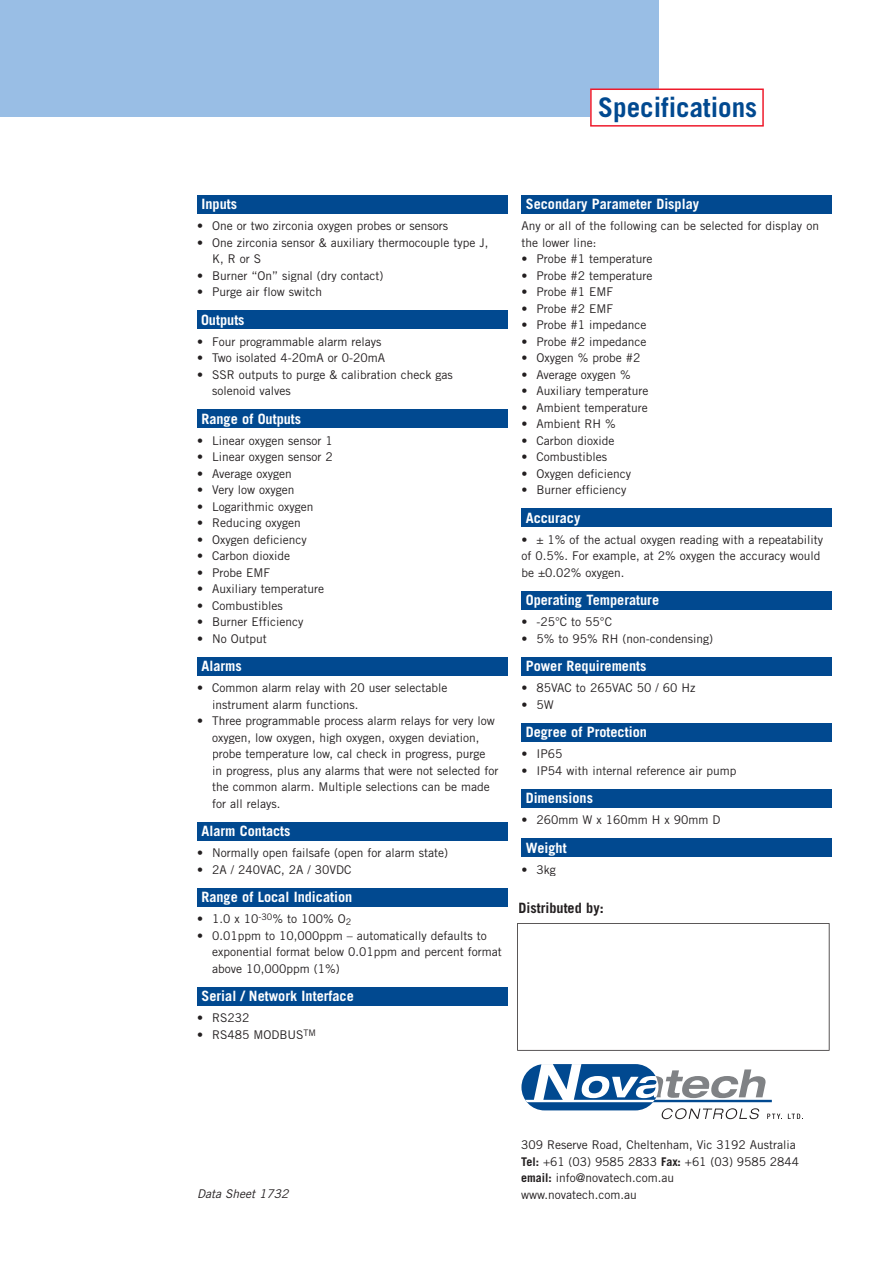
<style>
.page{position:relative;width:893px;height:1263px;background:#fff}
.page>*{position:absolute;margin:0;border:0;box-sizing:border-box;transform-origin:0 0}
.t1{font:700 27px "Trade Gothic";color:#014990}
.t2{font:700 14.25px "Trade Gothic";color:#fff}
.t3{font:700 14.25px "Trade Gothic";color:#231f20}
.t4{font:12px/16.5px "Trade Gothic";color:#231f20}
.t5{font:italic 12px "Trade Gothic";color:#231f20}
.s1{font-weight:700}
</style>
<div class="page">
<div style="left:0;top:0;width:659px;height:117px;background:#99bee5"></div>
<svg style="left:590px;top:88px;width:174px;height:39px"></svg>
<div style="left:197px;top:195px;width:310px;height:19px;background:#014990"></div>
<div style="left:197px;top:310px;width:310px;height:19px;background:#014990"></div>
<div style="left:197px;top:409px;width:310px;height:19px;background:#014990"></div>
<div style="left:197px;top:657px;width:310px;height:19px;background:#014990"></div>
<div style="left:197px;top:822px;width:310px;height:19px;background:#014990"></div>
<div style="left:197px;top:888px;width:310px;height:19px;background:#014990"></div>
<div style="left:197px;top:987px;width:310px;height:19px;background:#014990"></div>
<div style="left:521px;top:195px;width:311px;height:19px;background:#014990"></div>
<div style="left:521px;top:508px;width:311px;height:19px;background:#014990"></div>
<div style="left:521px;top:591px;width:311px;height:19px;background:#014990"></div>
<div style="left:521px;top:657px;width:311px;height:19px;background:#014990"></div>
<div style="left:521px;top:723px;width:311px;height:19px;background:#014990"></div>
<div style="left:521px;top:789px;width:311px;height:19px;background:#014990"></div>
<div style="left:521px;top:838px;width:311px;height:19px;background:#014990"></div>
<svg style="left:517px;top:923px;width:312px;height:128px"></svg>
<svg style="left:521px;top:1064px;width:137px;height:46px"></svg>
<svg style="left:661px;top:1108px;width:99px;height:11px"></svg>
<svg style="left:767px;top:1114px;width:15px;height:5px"></svg>
<svg style="left:788px;top:1114px;width:15px;height:5px"></svg>
<svg style="left:525px;top:1064px;width:247px;height:38px"></svg>
<h1 class="t1" style="left:598px;top:91px;width:161px">Specifications</h1>
<p class="t2" style="left:201px;top:195px;width:37px">Inputs</p>
<p class="t4" style="left:197px;top:217px;width:253px">• One or two zirconia oxygen probes or sensors</p>
<p class="t4" style="left:212px;top:234px;width:278px;text-indent:-15px">• One zirconia sensor &amp; auxiliary thermocouple type J,<br>K, R or S</p>
<p class="t4" style="left:197px;top:267px;width:188px">• Burner “On” signal (dry contact)</p>
<p class="t4" style="left:197px;top:283px;width:127px">• Purge air flow switch</p>
<p class="t2" style="left:201px;top:311px;width:45px">Outputs</p>
<p class="t4" style="left:197px;top:333px;width:186px">• Four programmable alarm relays</p>
<p class="t4" style="left:197px;top:349px;width:189px">• Two isolated 4-20mA or 0-20mA</p>
<p class="t4" style="left:212px;top:366px;width:242px;text-indent:-15px">• SSR outputs to purge &amp; calibration check gas solenoid valves</p>
<p class="t2" style="left:201px;top:410px;width:101px">Range of Outputs</p>
<p class="t4" style="left:197px;top:432px;width:137px">• Linear oxygen sensor 1</p>
<p class="t4" style="left:197px;top:448px;width:137px">• Linear oxygen sensor 2</p>
<p class="t4" style="left:197px;top:465px;width:96px">• Average oxygen</p>
<p class="t4" style="left:197px;top:481px;width:99px">• Very low oxygen</p>
<p class="t4" style="left:197px;top:498px;width:118px">• Logarithmic oxygen</p>
<p class="t4" style="left:197px;top:514px;width:105px">• Reducing oxygen</p>
<p class="t4" style="left:197px;top:531px;width:111px">• Oxygen deficiency</p>
<p class="t4" style="left:197px;top:547px;width:95px">• Carbon dioxide</p>
<p class="t4" style="left:197px;top:564px;width:75px">• Probe EMF</p>
<p class="t4" style="left:197px;top:580px;width:129px">• Auxiliary temperature</p>
<p class="t4" style="left:197px;top:597px;width:87px">• Combustibles</p>
<p class="t4" style="left:197px;top:613px;width:108px">• Burner Efficiency</p>
<p class="t4" style="left:197px;top:630px;width:71px">• No Output</p>
<p class="t2" style="left:201px;top:657px;width:42px">Alarms</p>
<p class="t4" style="left:212px;top:679px;width:237px;text-indent:-15px">• Common alarm relay with 20 user selectable instrument alarm functions.</p>
<p class="t4" style="left:212px;top:712px;width:288px;text-indent:-15px">• Three programmable process alarm relays for very low oxygen, low oxygen, high oxygen, oxygen deviation, probe temperature low, cal check in progress, purge<br>in progress, plus any alarms that were not selected for the common alarm. Multiple selections can be made for all relays.</p>
<p class="t2" style="left:201px;top:822px;width:91px">Alarm Contacts</p>
<p class="t4" style="left:197px;top:844px;width:253px">• Normally open failsafe (open for alarm state)</p>
<p class="t4" style="left:197px;top:861px;width:156px">• 2A / 240VAC, 2A / 30VDC</p>
<p class="t2" style="left:201px;top:888px;width:152px">Range of Local Indication</p>
<p class="t4" style="left:197px;top:910px;width:156px">• 1.0 x 10<sup>-30</sup>% to 100% O<sub>2</sub></p>
<p class="t4" style="left:212px;top:927px;width:291px;text-indent:-15px">• 0.01ppm to 10,000ppm – automatically defaults to exponential format below 0.01ppm and percent format above 10,000ppm (1%)</p>
<p class="t2" style="left:201px;top:987px;width:154px">Serial / Network Interface</p>
<p class="t4" style="left:197px;top:1009px;width:54px">• RS232</p>
<p class="t4" style="left:197px;top:1026px;width:120px">• RS485 MODBUS<sup>TM</sup></p>
<p class="t2" style="left:526px;top:195px;width:175px">Secondary Parameter Display</p>
<p class="t4" style="left:521px;top:217px;width:299px">Any or all of the following can be selected for display on the lower line:</p>
<p class="t4" style="left:521px;top:250px;width:133px">• Probe #1 temperature</p>
<p class="t4" style="left:521px;top:267px;width:133px">• Probe #2 temperature</p>
<p class="t4" style="left:521px;top:283px;width:93px">• Probe #1 EMF</p>
<p class="t4" style="left:521px;top:300px;width:93px">• Probe #2 EMF</p>
<p class="t4" style="left:521px;top:316px;width:127px">• Probe #1 impedance</p>
<p class="t4" style="left:521px;top:333px;width:127px">• Probe #2 impedance</p>
<p class="t4" style="left:521px;top:349px;width:121px">• Oxygen % probe #2</p>
<p class="t4" style="left:521px;top:366px;width:111px">• Average oxygen %</p>
<p class="t4" style="left:521px;top:382px;width:129px">• Auxiliary temperature</p>
<p class="t4" style="left:521px;top:399px;width:128px">• Ambient temperature</p>
<p class="t4" style="left:521px;top:415px;width:96px">• Ambient RH %</p>
<p class="t4" style="left:521px;top:432px;width:95px">• Carbon dioxide</p>
<p class="t4" style="left:521px;top:448px;width:87px">• Combustibles</p>
<p class="t4" style="left:521px;top:465px;width:111px">• Oxygen deficiency</p>
<p class="t4" style="left:521px;top:481px;width:107px">• Burner efficiency</p>
<p class="t2" style="left:526px;top:509px;width:56px">Accuracy</p>
<p class="t4" style="left:521px;top:531px;width:303px">• ± 1% of the actual oxygen reading with a repeatability of 0.5%. For example, at 2% oxygen the accuracy would be ±0.02% oxygen.</p>
<p class="t2" style="left:526px;top:591px;width:135px">Operating Temperature</p>
<p class="t4" style="left:521px;top:613px;width:92px">• -25°C to 55°C</p>
<p class="t4" style="left:521px;top:630px;width:193px">• 5% to 95% RH (non-condensing)</p>
<p class="t2" style="left:526px;top:657px;width:122px">Power Requirements</p>
<p class="t4" style="left:521px;top:679px;width:176px">• 85VAC to 265VAC 50 / 60 Hz</p>
<p class="t4" style="left:521px;top:696px;width:34px">• 5W</p>
<p class="t2" style="left:526px;top:723px;width:123px">Degree of Protection</p>
<p class="t4" style="left:521px;top:745px;width:42px">• IP65</p>
<p class="t4" style="left:521px;top:762px;width:217px">• IP54 with internal reference air pump</p>
<p class="t2" style="left:526px;top:789px;width:69px">Dimensions</p>
<p class="t4" style="left:521px;top:811px;width:201px">• 260mm W x 160mm H x 90mm D</p>
<p class="t2" style="left:526px;top:839px;width:42px">Weight</p>
<p class="t4" style="left:521px;top:861px;width:36px">• 3kg</p>
<p class="t3" style="left:519px;top:899px;width:87px">Distributed by:</p>
<p class="t5" style="left:197px;top:1186px;width:93px">Data Sheet 1732</p>
<p class="t4" style="left:521px;top:1136px;width:279px">309 Reserve Road, Cheltenham, Vic 3192 Australia <span class="s1">Tel:</span> +61 (03) 9585 2833 <span class="s1">Fax:</span> +61 (03) 9585 2844 <span class="s1">email:</span> info@novatech.com.au<br>www.novatech.com.au</p>
</div>
